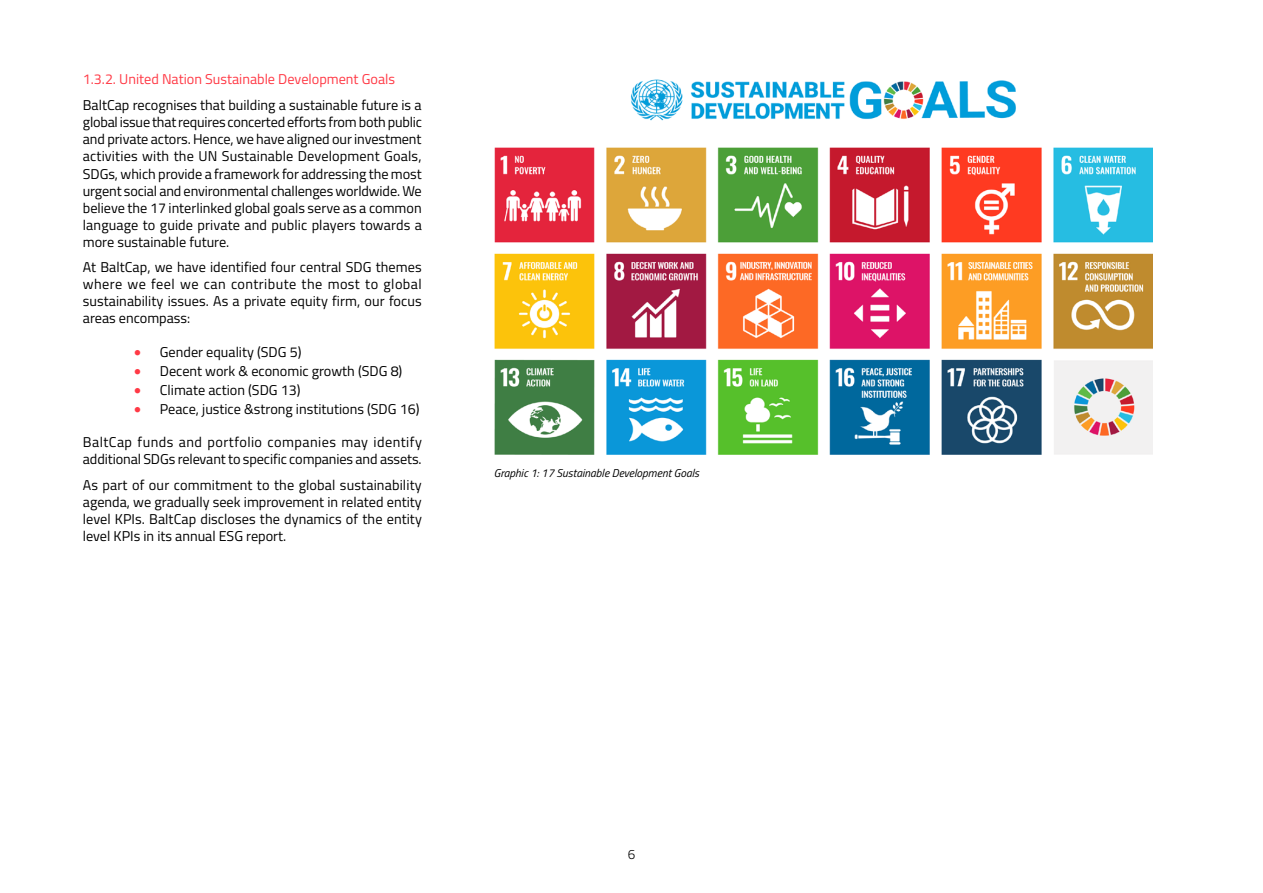
<style>
.page{position:relative;width:1263px;height:893px;background:#fff}
.page>*{position:absolute;margin:0;border:0;box-sizing:border-box;transform-origin:0 0}
.t1{font:14.25px/17.1px "Titillium Web";color:#000;text-align:justify}
.t2{font:14.25px "Titillium Web";color:#ff3945}
.t3{font:300 13.5px "Titillium Web";color:#000}
.t4{font:italic 11.4px "Titillium Web";color:#000}
.s1{color:#ff3945}
</style>
<div class="page">
<img style="left:494px;top:79px;width:658px;height:376px">
<p class="t2" style="left:83px;top:69px;width:314px">1.3.2. United Nation Sustainable Development Goals</p>
<p class="t1" style="left:83px;top:96px;width:340px">BaltCap recognises that building a sustainable future is a global issue that requires concerted efforts from both public and private actors. Hence, we have aligned our investment activities with the UN Sustainable Development Goals, SDGs, which provide a framework for addressing the most urgent social and environmental challenges worldwide. We believe the 17 interlinked global goals serve as a common language to guide private and public players towards a more sustainable future.</p>
<p class="t1" style="left:83px;top:258px;width:340px">At BaltCap, we have identified four central SDG themes where we feel we can contribute the most to global sustainability issues. As a private equity firm, our focus areas encompass:</p>
<p class="t1" style="left:134px;top:342px;width:169px"><span class="s1">•</span> Gender equality (SDG 5)</p>
<p class="t1" style="left:134px;top:362px;width:270px"><span class="s1">•</span> Decent work &amp; economic growth (SDG 8)</p>
<p class="t1" style="left:134px;top:381px;width:168px"><span class="s1">•</span> Climate action (SDG 13)</p>
<p class="t1" style="left:134px;top:400px;width:287px"><span class="s1">•</span> Peace, justice &amp;strong institutions (SDG 16)</p>
<p class="t1" style="left:83px;top:433px;width:340px">BaltCap funds and portfolio companies may identify additional SDGs relevant to specific companies and assets.</p>
<p class="t1" style="left:83px;top:475px;width:340px">As part of our commitment to the global sustainability agenda, we gradually seek improvement in related entity level KPIs. BaltCap discloses the dynamics of the entity level KPIs in its annual ESG report.</p>
<p class="t4" style="left:494px;top:465px;width:207px">Graphic 1: 17 Sustainable Development Goals</p>
<p class="t3" style="left:628px;top:844px;width:9px">6</p>
</div>
